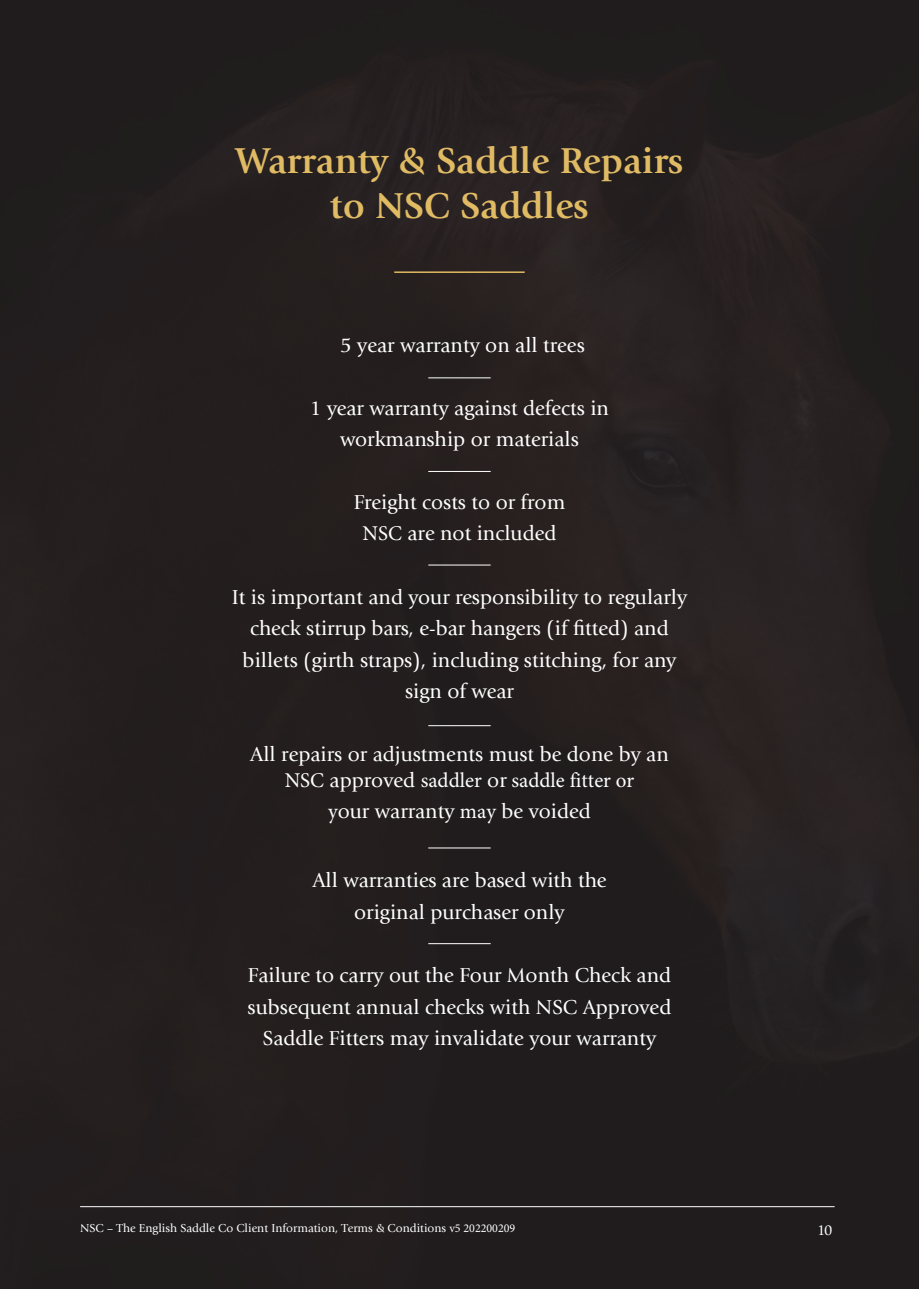
<style>
.page{position:relative;width:919px;height:1289px;background:#fff}
.page>*{position:absolute;margin:0;border:0;box-sizing:border-box;transform-origin:0 0}
.t1{font:700 37.5px/45px "Giovanni Std";color:#e0bb64;text-align:center}
.t2{font:21px/31.5px "Giovanni Std";color:#fff;text-align:center}
.t3{font:21px "Minion Pro";color:#fff}
.t4{font:15px "Giovanni Std";color:#fff}
.t5{font:12px "Giovanni Std";color:#fff}
.s1{font-family:"Minion Pro"}
.s2{font-family:"Giovanni Std"}
</style>
<div class="page">
<div style="left:0;top:0;width:918px;height:1288px;background:#241e1e"></div>
<hr style="left:394px;top:271px;width:130px;height:2px;background:#e0bb64">
<hr style="left:428px;top:377px;width:62px;height:1px;background:#fff">
<hr style="left:428px;top:471px;width:62px;height:1px;background:#fff">
<hr style="left:428px;top:565px;width:62px;height:1px;background:#fff">
<hr style="left:428px;top:725px;width:62px;height:1px;background:#fff">
<hr style="left:428px;top:847px;width:62px;height:1px;background:#fff">
<hr style="left:428px;top:943px;width:62px;height:1px;background:#fff">
<hr style="left:80px;top:1206px;width:754px;height:1px;background:#fff">
<h1 class="t1" style="left:235px;top:138px;width:450px">Warranty &amp; Saddle Repairs to NSC Saddles</h1>
<p class="t2" style="left:340px;top:329px;width:246px">5 year warranty on all trees</p>
<p class="t2" style="left:310px;top:392px;width:301px">1 year warranty against defects in workmanship or materials</p>
<p class="t2" style="left:353px;top:487px;width:213px">Freight costs to or from<br><span class="s1">NSC</span> are not included</p>
<p class="t2" style="left:232px;top:581px;width:456px">It is important and your responsibility to regularly check stirrup bars, e-bar hangers (if fitted) and billets (girth straps), including stitching, for any sign of wear</p>
<p class="t2" style="left:250px;top:739px;width:420px">All repairs or adjustments must be done by an</p>
<p class="t3" style="left:284px;top:765px;width:351px">NSC <span class="s2">approved</span> saddler <span class="s2">or</span> saddle fitter or</p>
<p class="t2" style="left:328px;top:795px;width:264px"><span class="s1">y</span>our warranty <span class="s1">may</span> be voided</p>
<p class="t2" style="left:312px;top:865px;width:296px">All warranties are based with the original purchaser only</p>
<p class="t2" style="left:247px;top:959px;width:425px">Failure to carry out the Four Month Check and subsequent annual checks with NSC Approved<br>Saddle Fitters may invalidate your warranty</p>
<p class="t5" style="left:80px;top:1221px;width:436px">NSC – The English Saddle Co Client Information, Terms &amp; Conditions <span class="s1">v5 202200209</span></p>
<p class="t4" style="left:817px;top:1221px;width:17px">10</p>
</div>
